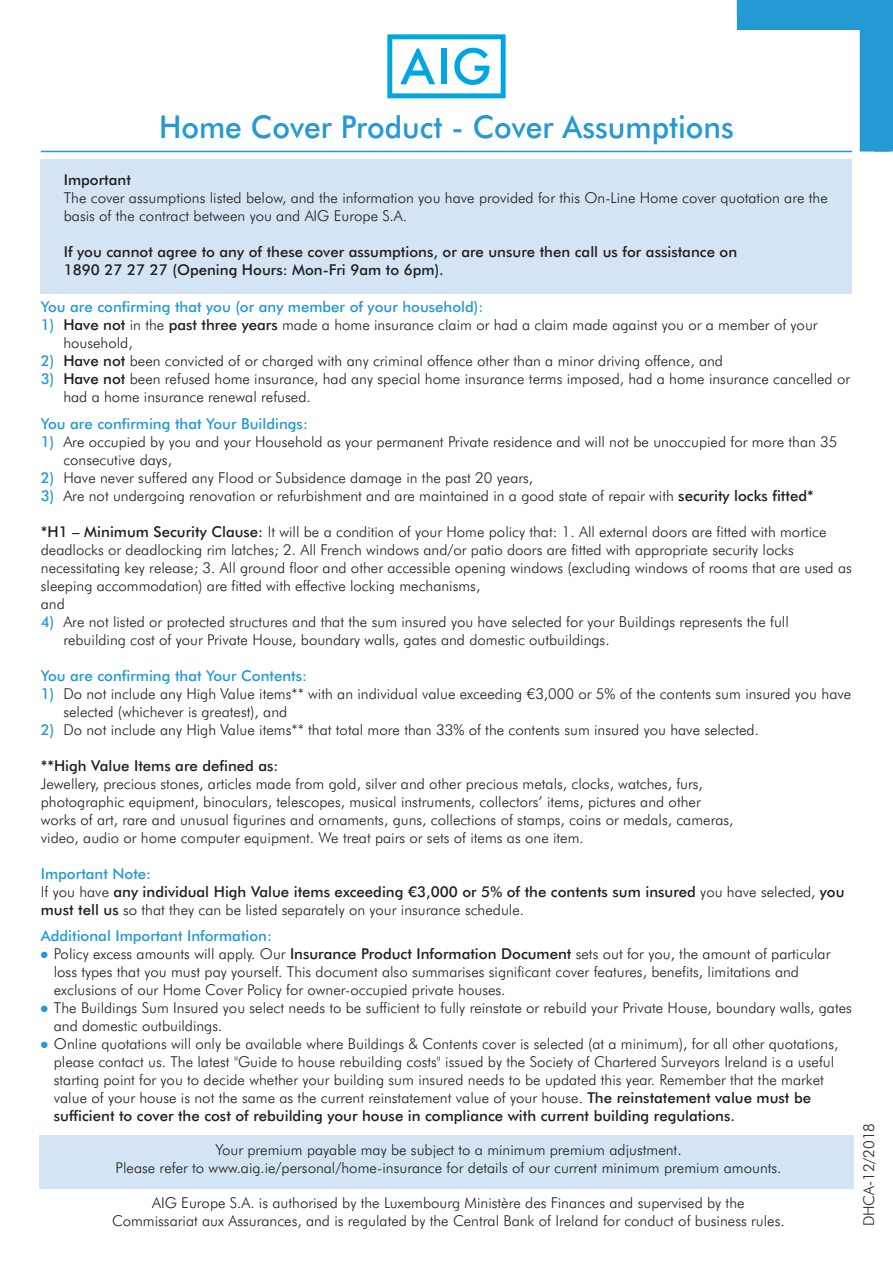
<style>
.page{position:relative;width:893px;height:1263px;background:#fff}
.page>*{position:absolute;margin:0;border:0;box-sizing:border-box;transform-origin:0 0}
.t1{font:500 31.5px "AIG Futura";color:#2499d4;scale:.95 1}
.t2{font:300 15px/18px "AIG Futura";color:#231f20}
.t3{font:500 15px/18px "AIG Futura";color:#231f20}
.t4{font:500 15px "AIG Futura";color:#2499d4}
.s1{font-weight:500;color:#2499d4}
.s2{font-weight:500}
.s3{color:#2499d4}
.s4{font-weight:300}
</style>
<div class="page">
<div style="left:41px;top:159px;width:811px;height:135px;background:#d4e4f4"></div>
<svg style="left:737px;top:0;width:156px;height:152px"></svg>
<svg style="left:387px;top:34px;width:119px;height:64px"></svg>
<hr style="left:41px;top:151px;width:811px;height:1px;background:#2499d4">
<div style="left:39px;top:1135px;width:815px;height:54px;background:#d4e4f4"></div>
<h1 class="t1" style="left:159px;top:114px;width:607px">Home Cover Product - Cover Assumptions</h1>
<p class="t3" style="left:64px;top:172px;width:69px">Important</p>
<p class="t2" style="left:64px;top:190px;width:766px">The cover assumptions listed below, and the information you have provided for this On-Line Home cover quotation are the basis of the contract between you and AIG Europe S.A.</p>
<p class="t3" style="left:64px;top:244px;width:675px">If you cannot agree to any of these cover assumptions, or are unsure then call us for assistance on<br>1890 27 27 27 (Opening Hours: Mon-Fri 9am to 6pm).</p>
<p class="t4" style="left:41px;top:301px;width:444px">You are confirming that you (or any member of your household):</p>
<p class="t2" style="left:63px;top:317px;width:756px;text-indent:-22px"><span class="s1">1)</span> <span class="s2">Have not</span> in the <span class="s2">past three years</span> made a home insurance claim or had a claim made against you or a member of your household,</p>
<p class="t2" style="left:41px;top:353px;width:684px"><span class="s1">2)</span> <span class="s2">Have not</span> been convicted of or charged with any criminal offence other than a minor driving offence, and</p>
<p class="t2" style="left:63px;top:371px;width:788px;text-indent:-22px"><span class="s1">3)</span> <span class="s2">Have not</span> been refused home insurance, had any special home insurance terms imposed, had a home insurance cancelled or had a home insurance renewal refused.</p>
<p class="t4" style="left:41px;top:417px;width:269px">You are confirming that Your Buildings:</p>
<p class="t2" style="left:63px;top:433px;width:776px;text-indent:-22px"><span class="s1">1)</span> Are occupied by you and your Household as your permanent Private residence and will not be unoccupied for more than 35 consecutive days,</p>
<p class="t2" style="left:41px;top:469px;width:494px"><span class="s1">2)</span> Have never suffered any Flood or Subsidence damage in the past 20 years,</p>
<p class="t2" style="left:41px;top:487px;width:774px"><span class="s1">3)</span> Are not undergoing renovation or refurbishment and are maintained in a good state of repair with <span class="s2">security locks fitted*</span></p>
<p class="t2" style="left:41px;top:523px;width:812px"><span class="s2">*H1 – Minimum Security Clause:</span> It will be a condition of your Home policy that: 1. All external doors are fitted with mortice deadlocks or deadlocking rim latches; 2. All French windows and/or patio doors are fitted with appropriate security locks necessitating key release; 3. All ground floor and other accessible opening windows (excluding windows of rooms that are used as sleeping accommodation) are fitted with effective locking mechanisms,<br>and</p>
<p class="t2" style="left:63px;top:613px;width:727px;text-indent:-22px"><span class="s1">4)</span> Are not listed or protected structures and that the sum insured you have selected for your Buildings represents the full rebuilding cost of your Private House, boundary walls, gates and domestic outbuildings.</p>
<p class="t4" style="left:41px;top:669px;width:268px">You are confirming that Your Contents:</p>
<p class="t2" style="left:63px;top:685px;width:789px;text-indent:-22px"><span class="s1">1)</span> Do not include any High Value items** with an individual value exceeding €3,000 or 5% of the contents sum insured you have selected (whichever is greatest), and</p>
<p class="t2" style="left:41px;top:721px;width:720px"><span class="s1">2)</span> Do not include any High Value items** that total more than 33% of the contents sum insured you have selected.</p>
<p class="t3" style="left:41px;top:757px;width:239px">**High Value Items are defined as:</p>
<p class="t2" style="left:41px;top:775px;width:694px">Jewellery, precious stones, articles made from gold, silver and other precious metals, clocks, watches, furs, photographic equipment, binoculars, telescopes, musical instruments, collectors’ items, pictures and other works of art, rare and unusual figurines and ornaments, guns, collections of stamps, coins or medals, cameras, video, audio or home computer equipment. We treat pairs or sets of items as one item.</p>
<p class="t3" style="left:41px;top:865px;width:805px"><span class="s3">Important Note:<br></span><span class="s4">If you have</span> any individual High Value items exceeding €3,000 or 5% of the contents sum insured <span class="s4">you have selected,</span> you must tell us <span class="s4">so that they can be listed separately on your insurance schedule.</span></p>
<p class="t4" style="left:41px;top:930px;width:233px">Additional Important Information:</p>
<p class="t2" style="left:54px;top:946px;width:778px;text-indent:-13px"><span class="s3">●</span> Policy excess amounts will apply. Our <span class="s2">Insurance Product Information Document</span> sets out for you, the amount of particular loss types that you must pay yourself. This document also summarises significant cover features, benefits, limitations and exclusions of our Home Cover Policy for owner-occupied private houses.</p>
<p class="t2" style="left:54px;top:1000px;width:800px;text-indent:-13px"><span class="s3">●</span> The Buildings Sum Insured you select needs to be sufficient to fully reinstate or rebuild your Private House, boundary walls, gates and domestic outbuildings.</p>
<p class="t2" style="left:54px;top:1036px;width:786px;text-indent:-13px"><span class="s3">●</span> Online quotations will only be available where Buildings &amp; Contents cover is selected (at a minimum), for all other quotations, please contact us. The latest "Guide to house rebuilding costs" issued by the Society of Chartered Surveyors Ireland is a useful starting point for you to decide whether your building sum insured needs to be updated this year. Remember that the market value of your house is not the same as the current reinstatement value of your house. <span class="s2">The reinstatement value must be sufficient to cover the cost of rebuilding your house in compliance with current building regulations.</span></p>
<p class="t2" style="left:116px;top:1142px;width:667px;text-align:center">Your premium payable may be subject to a minimum premium adjustment.<br>Please refer to www.aig.ie/personal/home-insurance for details of our current minimum premium amounts.</p>
<p class="t2" style="left:112px;top:1195px;width:674px;text-align:center">AIG Europe S.A. is authorised by the Luxembourg Ministère des Finances and supervised by the<br>Commissariat aux Assurances, and is regulated by the Central Bank of Ireland for conduct of business rules.</p>
<p class="t2" style="left:861px;top:1226px;width:105px;rotate:-90deg">DHCA-12/2018</p>
</div>
